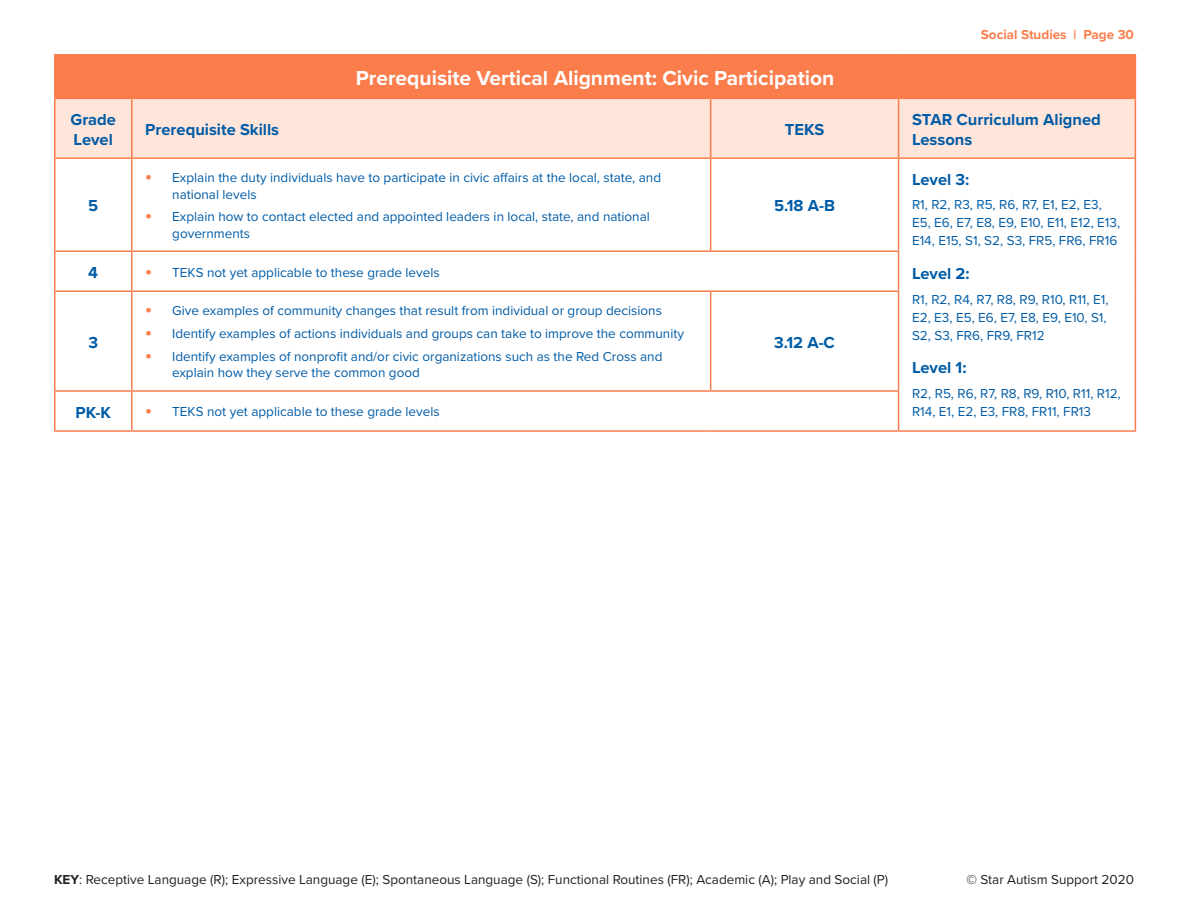
<style>
.page{position:relative;width:1188px;height:918px;background:#fff}
.page>*{position:absolute;margin:0;border:0;box-sizing:border-box;transform-origin:0 0}
.Table_Header{font:700 21px "Proxima Nova";color:#fff}
.Table_Subheader{font:700 16.5px/19.8px "Proxima Nova";color:#005ca7}
.Grade_Level_and_TEKS{font:700 16.5px "Proxima Nova";color:#005ca7}
.Aligned_Lessons_-_He{font:700 16.5px "Proxima Nova";color:#005ca7}
.Aligned_Lessons_-_Bo{font:13.5px/18px "Proxima Nova";color:#005ca7}
.t1{font:13.5px "Proxima Nova";color:#231f20}
.t2{font:700 13.5px "Proxima Nova";color:#fb7d4c}
.s1{font-weight:700;font-size:19.5px;color:#fb7d4c}
.s2{font-weight:700}
</style>
<div class="page">
<div style="left:55px;top:55px;width:1080px;height:43px;background:#fb7d4c"></div>
<div style="left:56px;top:99px;width:1079px;height:58px;background:#ffe5da"></div>
<hr style="left:54px;top:99px;width:2px;height:58px;background:#fb7d4c">
<hr style="left:131px;top:99px;width:2px;height:58px;background:#fb7d4c">
<hr style="left:710px;top:99px;width:1px;height:58px;background:#fb7d4c">
<hr style="left:898px;top:99px;width:1px;height:58px;background:#fb7d4c">
<hr style="left:1135px;top:99px;width:1px;height:58px;background:#fb7d4c">
<hr style="left:54px;top:157px;width:78px;height:2px;background:#fb7d4c">
<hr style="left:54px;top:159px;width:2px;height:91px;background:#fb7d4c">
<hr style="left:132px;top:157px;width:579px;height:2px;background:#fb7d4c">
<hr style="left:131px;top:159px;width:2px;height:91px;background:#fb7d4c">
<hr style="left:711px;top:157px;width:188px;height:2px;background:#fb7d4c">
<hr style="left:710px;top:159px;width:1px;height:91px;background:#fb7d4c">
<hr style="left:899px;top:157px;width:237px;height:2px;background:#fb7d4c">
<hr style="left:898px;top:159px;width:1px;height:91px;background:#fb7d4c">
<hr style="left:1135px;top:159px;width:1px;height:92px;background:#fb7d4c">
<hr style="left:54px;top:250px;width:78px;height:2px;background:#fb7d4c">
<hr style="left:54px;top:252px;width:2px;height:38px;background:#fb7d4c">
<hr style="left:132px;top:250px;width:579px;height:2px;background:#fb7d4c">
<hr style="left:131px;top:252px;width:2px;height:38px;background:#fb7d4c">
<hr style="left:711px;top:250px;width:188px;height:2px;background:#fb7d4c">
<hr style="left:898px;top:252px;width:1px;height:38px;background:#fb7d4c">
<hr style="left:1135px;top:251px;width:1px;height:40px;background:#fb7d4c">
<hr style="left:54px;top:290px;width:78px;height:2px;background:#fb7d4c">
<hr style="left:54px;top:292px;width:2px;height:98px;background:#fb7d4c">
<hr style="left:132px;top:290px;width:579px;height:2px;background:#fb7d4c">
<hr style="left:131px;top:292px;width:2px;height:98px;background:#fb7d4c">
<hr style="left:711px;top:290px;width:188px;height:2px;background:#fb7d4c">
<hr style="left:710px;top:292px;width:1px;height:98px;background:#fb7d4c">
<hr style="left:898px;top:292px;width:1px;height:98px;background:#fb7d4c">
<hr style="left:1135px;top:291px;width:1px;height:100px;background:#fb7d4c">
<hr style="left:54px;top:390px;width:78px;height:2px;background:#fb7d4c">
<hr style="left:54px;top:392px;width:2px;height:38px;background:#fb7d4c">
<hr style="left:132px;top:390px;width:579px;height:2px;background:#fb7d4c">
<hr style="left:131px;top:392px;width:2px;height:38px;background:#fb7d4c">
<hr style="left:711px;top:390px;width:188px;height:2px;background:#fb7d4c">
<hr style="left:898px;top:392px;width:1px;height:38px;background:#fb7d4c">
<hr style="left:1135px;top:391px;width:1px;height:39px;background:#fb7d4c">
<hr style="left:54px;top:430px;width:78px;height:2px;background:#fb7d4c">
<hr style="left:132px;top:430px;width:579px;height:2px;background:#fb7d4c">
<hr style="left:711px;top:430px;width:188px;height:2px;background:#fb7d4c">
<hr style="left:899px;top:430px;width:237px;height:2px;background:#fb7d4c">
<hr style="left:54px;top:54px;width:78px;height:2px;background:#fb7d4c">
<hr style="left:54px;top:55px;width:2px;height:43px;background:#fb7d4c">
<hr style="left:132px;top:54px;width:579px;height:2px;background:#fb7d4c">
<hr style="left:711px;top:54px;width:188px;height:2px;background:#fb7d4c">
<hr style="left:899px;top:54px;width:237px;height:2px;background:#fb7d4c">
<hr style="left:1135px;top:55px;width:1px;height:43px;background:#fb7d4c">
<hr style="left:54px;top:98px;width:78px;height:1px;background:#fb7d4c">
<hr style="left:132px;top:98px;width:579px;height:1px;background:#fb7d4c">
<hr style="left:711px;top:98px;width:188px;height:1px;background:#fb7d4c">
<hr style="left:899px;top:98px;width:237px;height:1px;background:#fb7d4c">
<p class="Table_Header" style="left:356px;top:62px;width:480px">Prerequisite Vertical Alignment: Civic Participation</p>
<p class="t2" style="left:981px;top:24px;width:155px">Social Studies | Page 30</p>
<p class="Table_Subheader" style="left:70px;top:109px;width:47px">Grade<br>Level</p>
<p class="Table_Subheader" style="left:145px;top:119px;width:135px">Prerequisite Skills</p>
<p class="Table_Subheader" style="left:785px;top:119px;width:41px">TEKS</p>
<p class="Table_Subheader" style="left:912px;top:109px;width:190px">STAR Curriculum Aligned<br>Lessons</p>
<p class="Grade_Level_and_TEKS" style="left:88px;top:193px;width:12px">5</p>
<p class="Aligned_Lessons_-_Bo" style="left:172px;top:169px;width:490px;line-height:16.2px;text-indent:-27px"><span class="s1">•</span> Explain the duty individuals have to participate in civic affairs at the local, state, and national levels</p>
<p class="Aligned_Lessons_-_Bo" style="left:172px;top:208px;width:479px;line-height:16.2px;text-indent:-27px"><span class="s1">•</span> Explain how to contact elected and appointed leaders in local, state, and national governments</p>
<p class="Grade_Level_and_TEKS" style="left:88px;top:260px;width:11px">4</p>
<p class="Aligned_Lessons_-_Bo" style="left:145px;top:262px;width:296px"><span class="s1">•</span> TEKS not yet applicable to these grade levels</p>
<p class="Grade_Level_and_TEKS" style="left:88px;top:330px;width:11px">3</p>
<p class="Aligned_Lessons_-_Bo" style="left:145px;top:301px;width:518px"><span class="s1">•</span> Give examples of community changes that result from individual or group decisions</p>
<p class="Aligned_Lessons_-_Bo" style="left:145px;top:324px;width:540px"><span class="s1">•</span> Identify examples of actions individuals and groups can take to improve the community</p>
<p class="Aligned_Lessons_-_Bo" style="left:172px;top:348px;width:492px;line-height:16.2px;text-indent:-27px"><span class="s1">•</span> Identify examples of nonprofit and/or civic organizations such as the Red Cross and explain how they serve the common good</p>
<p class="Grade_Level_and_TEKS" style="left:76px;top:400px;width:37px">PK-K</p>
<p class="Aligned_Lessons_-_Bo" style="left:145px;top:402px;width:296px"><span class="s1">•</span> TEKS not yet applicable to these grade levels</p>
<p class="Grade_Level_and_TEKS" style="left:774px;top:193px;width:62px">5.18 A-B</p>
<p class="Grade_Level_and_TEKS" style="left:774px;top:330px;width:62px">3.12 A-C</p>
<p class="Aligned_Lessons_-_He" style="left:912px;top:167px;width:59px">Level 3:</p>
<p class="Aligned_Lessons_-_Bo" style="left:912px;top:195px;width:210px">R1, R2, R3, R5, R6, R7, E1, E2, E3,<br>E5, E6, E7, E8, E9, E10, E11, E12, E13,<br>E14, E15, S1, S2, S3, FR5, FR6, FR16</p>
<p class="Aligned_Lessons_-_He" style="left:912px;top:261px;width:59px">Level 2:</p>
<p class="Aligned_Lessons_-_Bo" style="left:912px;top:289px;width:198px">R1, R2, R4, R7, R8, R9, R10, R11, E1,<br>E2, E3, E5, E6, E7, E8, E9, E10, S1,<br>S2, S3, FR6, FR9, FR12</p>
<p class="Aligned_Lessons_-_He" style="left:912px;top:355px;width:56px">Level 1:</p>
<p class="Aligned_Lessons_-_Bo" style="left:912px;top:383px;width:210px">R2, R5, R6, R7, R8, R9, R10, R11, R12,<br>R14, E1, E2, E3, FR8, FR11, FR13</p>
<p class="t1" style="left:54px;top:870px;width:836px"><span class="s2">KEY</span>: Receptive Language (R); Expressive Language (E); Spontaneous Language (S); Functional Routines (FR); Academic (A); Play and Social (P)</p>
<p class="t1" style="left:967px;top:870px;width:169px">© Star Autism Support 2020</p>
</div>
